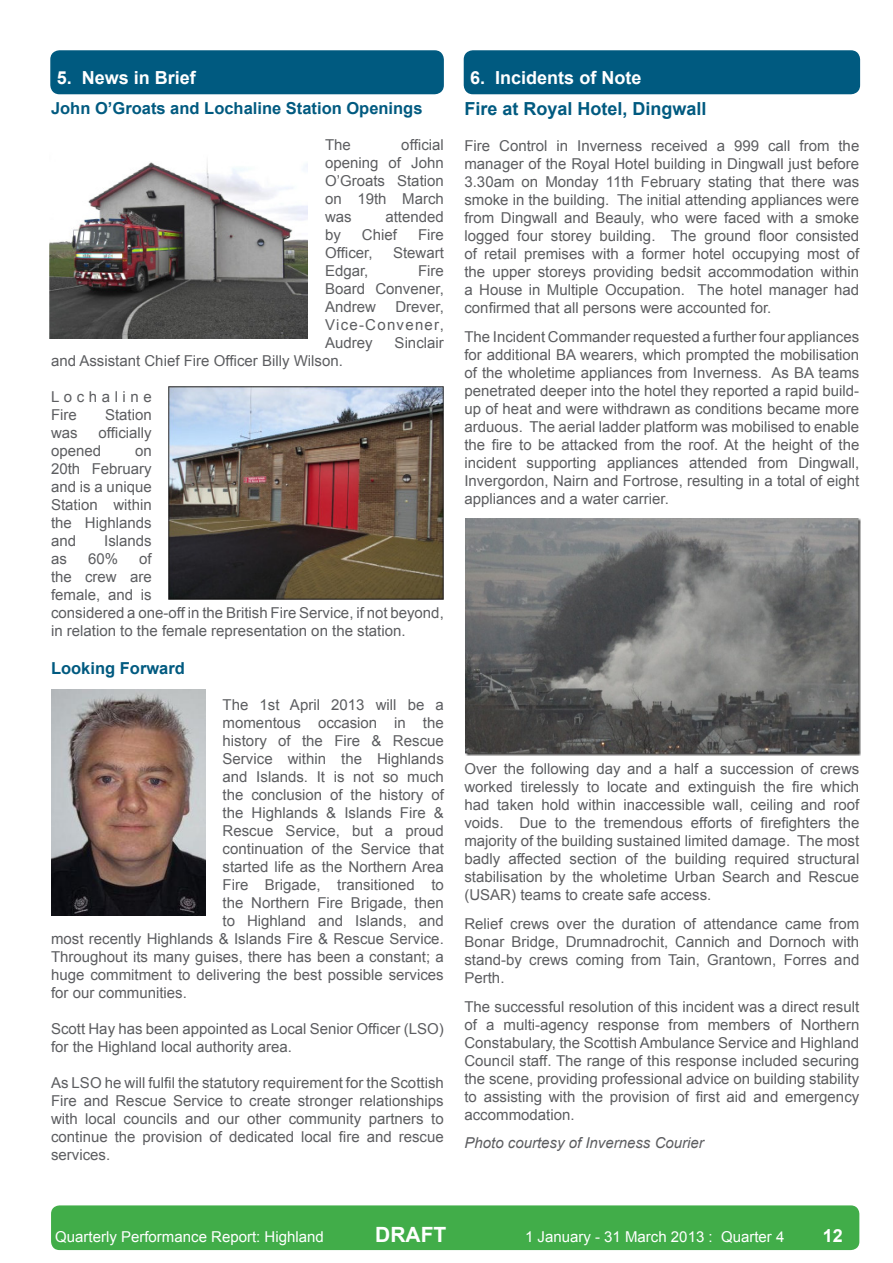
<style>
.page{position:relative;width:893px;height:1263px;background:#fff}
.page>*{position:absolute;margin:0;border:0;box-sizing:border-box;transform-origin:0 0}
.t1{font:700 21px "Arial";color:#fff}
.t2{font:700 18px "Arial";color:#fff}
.t3{font:700 18px "Arial";color:#005a80}
.t4{font:700 16.5px "Arial";color:#005a80}
.t5{font:15px/18px "Arial";color:#5c5d60;text-align:justify}
.t6{font:15px "Arial";color:#fff}
.t7{font:italic 15px "Arial";color:#5c5d60}
.t8{font:15px/18px "Arial";letter-spacing:.305em;color:#5c5d60}
</style>
<div class="page">
<div style="left:51px;top:1205px;width:808px;height:45px;background:#41ad49;border-radius:9px"></div>
<div style="left:51px;top:51px;width:392px;height:43px;background:#005a80;border-radius:9px"></div>
<div style="left:50px;top:50px;width:394px;height:44px;border:1px solid #005a80;border-radius:9px"></div>
<img style="left:169px;top:387px;width:275px;height:212px">
<img style="left:49px;top:162px;width:258px;height:176px">
<img style="left:51px;top:690px;width:155px;height:225px">
<div style="left:464px;top:51px;width:395px;height:43px;background:#005a80;border-radius:9px"></div>
<div style="left:463px;top:50px;width:397px;height:44px;border:1px solid #005a80;border-radius:9px"></div>
<img style="left:465px;top:518px;width:395px;height:237px">
<p class="t2" style="left:57px;top:71px;width:141px">5. News in Brief</p>
<p class="t4" style="left:51px;top:102px;width:373px">John O’Groats and Lochaline Station Openings</p>
<p class="t5" style="left:325px;top:137px;width:27px">The</p>
<p class="t5" style="left:325px;top:137px;width:120px;text-indent:76px">official opening of John O’Groats Station on 19th March was</p>
<p class="t5" style="left:385px;top:209px;width:60px">attended</p>
<p class="t5" style="left:325px;top:227px;width:17px">by</p>
<p class="t5" style="left:362px;top:227px;width:37px">Chief</p>
<p class="t5" style="left:418px;top:227px;width:27px">Fire</p>
<p class="t5" style="left:325px;top:245px;width:49px">Officer,</p>
<p class="t5" style="left:393px;top:245px;width:52px">Stewart</p>
<p class="t5" style="left:325px;top:263px;width:45px">Edgar,</p>
<p class="t5" style="left:325px;top:263px;width:120px;text-indent:93px">Fire Board Convener, Andrew</p>
<p class="t5" style="left:325px;top:299px;width:120px;text-indent:70px">Drever, Vice-Convener, Audrey</p>
<p class="t5" style="left:394px;top:335px;width:51px">Sinclair</p>
<p class="t5" style="left:51px;top:353px;width:293px">and Assistant Chief Fire Officer Billy Wilson.</p>
<p class="t8" style="left:51px;top:389px;width:102px">Lochaline<br>Fire</p>
<p class="t5" style="left:105px;top:407px;width:48px">Station</p>
<p class="t5" style="left:51px;top:425px;width:102px;text-indent:47px">officially opened</p>
<p class="t5" style="left:51px;top:425px;width:28px">was</p>
<p class="t5" style="left:51px;top:443px;width:102px;text-indent:84px">on 20th February and is a unique Station within the Highlands and</p>
<p class="t5" style="left:104px;top:533px;width:49px">Islands</p>
<p class="t5" style="left:51px;top:551px;width:394px;text-align:left;text-indent:88px">of<br>the crew are<br>female, and is<br>considered a one-off in the British Fire Service, if not beyond, in relation to the female representation on the station.</p>
<p class="t4" style="left:51px;top:662px;width:135px">Looking Forward</p>
<p class="t5" style="left:223px;top:697px;width:223px">The 1st April 2013 will be a</p>
<p class="t5" style="left:223px;top:715px;width:223px">momentous occasion in the</p>
<p class="t5" style="left:223px;top:733px;width:223px">history of the Fire &amp; Rescue</p>
<p class="t5" style="left:223px;top:751px;width:223px">Service within the Highlands</p>
<p class="t5" style="left:223px;top:769px;width:223px">and Islands. It is not so much</p>
<p class="t5" style="left:223px;top:787px;width:223px">the conclusion of the history of</p>
<p class="t5" style="left:223px;top:805px;width:223px">the Highlands &amp; Islands Fire &amp;</p>
<p class="t5" style="left:223px;top:823px;width:223px">Rescue Service, but a proud</p>
<p class="t5" style="left:223px;top:841px;width:223px">continuation of the Service that</p>
<p class="t5" style="left:223px;top:859px;width:223px">started life as the Northern Area</p>
<p class="t5" style="left:223px;top:877px;width:223px">Fire Brigade, transitioned to</p>
<p class="t5" style="left:223px;top:895px;width:223px">the Northern Fire Brigade, then</p>
<p class="t5" style="left:223px;top:913px;width:223px">to Highland and Islands, and</p>
<p class="t5" style="left:51px;top:931px;width:394px">most recently Highlands &amp; Islands Fire &amp; Rescue Service.</p>
<p class="t5" style="left:51px;top:949px;width:394px">Throughout its many guises, there has been a constant; a</p>
<p class="t5" style="left:51px;top:967px;width:394px">huge commitment to delivering the best possible services</p>
<p class="t5" style="left:51px;top:985px;width:137px">for our communities.</p>
<p class="t5" style="left:51px;top:1021px;width:394px">Scott Hay has been appointed as Local Senior Officer (LSO) for the Highland local authority area.</p>
<p class="t5" style="left:51px;top:1075px;width:394px">As LSO he will fulfil the statutory requirement for the Scottish Fire and Rescue Service to create stronger relationships with local councils and our other community partners to continue the provision of dedicated local fire and rescue services.</p>
<p class="t5" style="left:51px;top:551px;width:17px">as</p>
<p class="t5" style="left:88px;top:551px;width:32px">60%</p>
<p class="t2" style="left:470px;top:71px;width:173px">6. Incidents of Note</p>
<p class="t3" style="left:464px;top:102px;width:244px">Fire at Royal Hotel, Dingwall</p>
<p class="t5" style="left:464px;top:138px;width:396px">Fire Control in Inverness received a 999 call from the manager of the Royal Hotel building in Dingwall just before 3.30am on Monday 11th February stating that there was smoke in the building. The initial attending appliances were from Dingwall and Beauly, who were faced with a smoke logged four storey building. The ground floor consisted of retail premises with a former hotel occupying most of the upper storeys providing bedsit accommodation within a House in Multiple Occupation. The hotel manager had confirmed that all persons were accounted for.</p>
<p class="t5" style="left:464px;top:329px;width:396px">The Incident Commander requested a further four appliances for additional BA wearers, which prompted the mobilisation of the wholetime appliances from Inverness. As BA teams penetrated deeper into the hotel they reported a rapid build&shy;up of heat and were withdrawn as conditions became more arduous. The aerial ladder platform was mobilised to enable the fire to be attacked from the roof. At the height of the incident supporting appliances attended from Dingwall, Invergordon, Nairn and Fortrose, resulting in a total of eight appliances and a water carrier.</p>
<p class="t5" style="left:464px;top:761px;width:396px">Over the following day and a half a succession of crews worked tirelessly to locate and extinguish the fire which had taken hold within inaccessible wall, ceiling and roof voids. Due to the tremendous efforts of firefighters the majority of the building sustained limited damage. The most badly affected section of the building required structural stabilisation by the wholetime Urban Search and Rescue (USAR) teams to create safe access.</p>
<p class="t5" style="left:464px;top:916px;width:396px">Relief crews over the duration of attendance came from Bonar Bridge, Drumnadrochit, Cannich and Dornoch with stand-by crews coming from Tain, Grantown, Forres and Perth.</p>
<p class="t5" style="left:464px;top:999px;width:396px">The successful resolution of this incident was a direct result of a multi-agency response from members of Northern Constabulary, the Scottish Ambulance Service and Highland Council staff. The range of this response included securing the scene, providing professional advice on building stability to assisting with the provision of first aid and emergency accommodation.</p>
<p class="t7" style="left:464px;top:1137px;width:241px">Photo courtesy of Inverness Courier</p>
<p class="t6" style="left:55px;top:1231px;width:270px">Quarterly Performance Report: Highland</p>
<h1 class="t1" style="left:375px;top:1226px;width:73px">DRAFT</h1>
<p class="t6" style="left:525px;top:1231px;width:261px">1 January - 31 March 2013 : Quarter 4</p>
<p class="t2" style="left:822px;top:1228px;width:22px">12</p>
</div>
